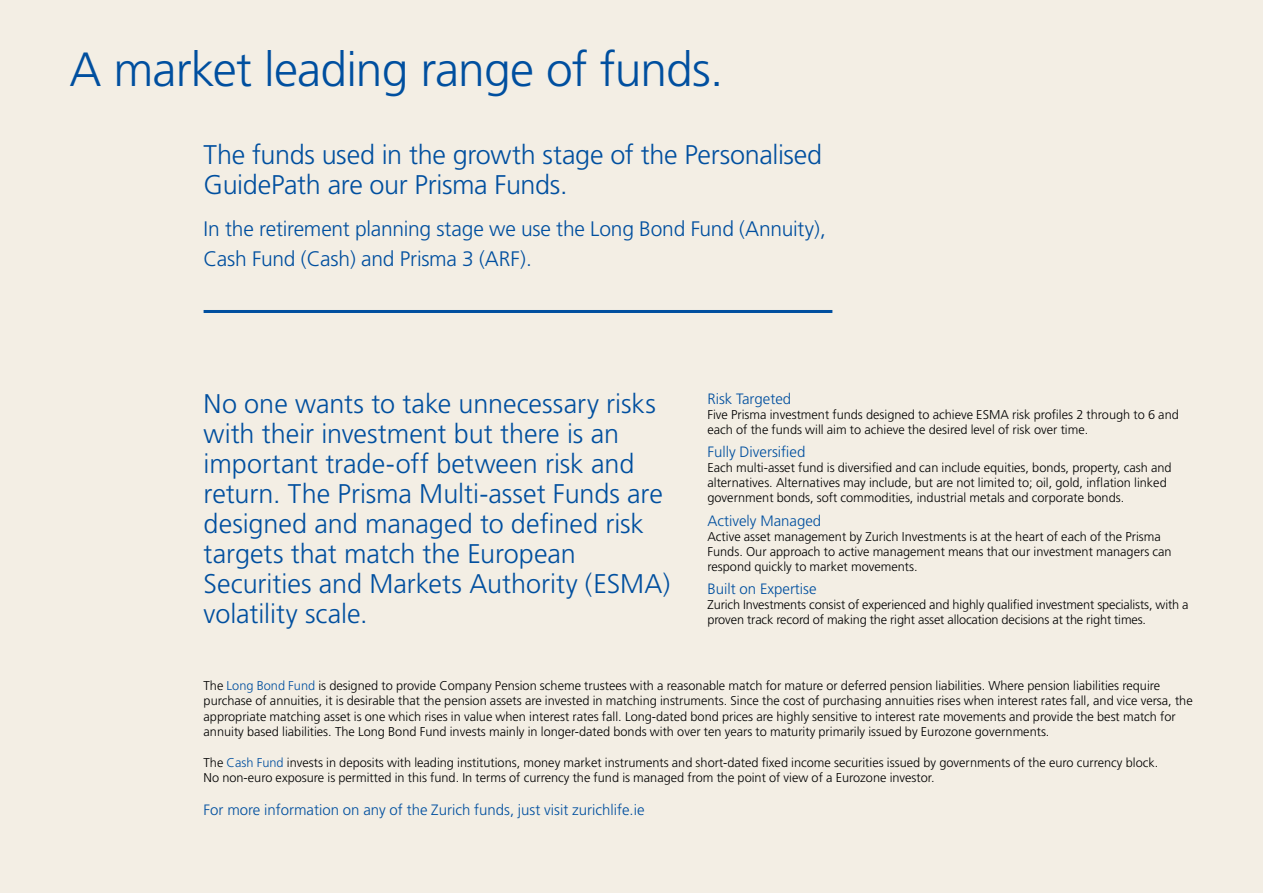
<style>
.page{position:relative;width:1263px;height:893px;background:#f3eee4}
.page>*{position:absolute;margin:0;border:0;box-sizing:border-box;transform-origin:0 0}
.t1{font:300 48px "Frutiger";letter-spacing:-.02em;color:#004f9f}
.t2{font:300 27px/30px "Frutiger";letter-spacing:-.005em;color:#004f9f}
.t3{font:300 21px/30px "Frutiger";letter-spacing:-.01em;color:#004f9f}
.t4{font:300 15px "Frutiger";color:#004f9f}
.t5{font:300 12.75px/15px "Frutiger";color:#000}
.s1{color:#004f9f}
</style>
<div class="page">
<hr style="left:204px;top:310px;width:628px;height:3px;background:#004f9f">
<h1 class="t1" style="left:70px;top:43px;width:655px">A market leading range of funds.</h1>
<h2 class="t2" style="left:204px;top:140px;width:620px">The funds used in the growth stage of the Personalised<br>GuidePath are our Prisma Funds.</h2>
<h3 class="t3" style="left:204px;top:214px;width:624px">In the retirement planning stage we use the Long Bond Fund (Annuity),<br>Cash Fund (Cash) and Prisma 3 (ARF).</h3>
<p class="t2" style="left:204px;top:389px;width:468px">No one wants to take unnecessary risks with their investment but there is an important trade-off between risk and return. The Prisma Multi-asset Funds are designed and managed to defined risk targets that match the European Securities and Markets Authority (ESMA) volatility scale.</p>
<p class="t4" style="left:707px;top:390px;width:85px">Risk Targeted</p>
<p class="t5" style="left:707px;top:407px;width:473px">Five Prisma investment funds designed to achieve ESMA risk profiles 2 through to 6 and each of the funds will aim to achieve the desired level of risk over time.</p>
<p class="t4" style="left:707px;top:444px;width:99px">Fully Diversified</p>
<p class="t5" style="left:707px;top:460px;width:466px">Each multi-asset fund is diversified and can include equities, bonds, property, cash and alternatives. Alternatives may include, but are not limited to; oil, gold, inflation linked government bonds, soft commodities, industrial metals and corporate bonds.</p>
<p class="t4" style="left:707px;top:512px;width:115px">Actively Managed</p>
<p class="t5" style="left:707px;top:529px;width:466px">Active asset management by Zurich Investments is at the heart of each of the Prisma<br>Funds. Our approach to active management means that our investment managers can respond quickly to market movements.</p>
<p class="t4" style="left:707px;top:581px;width:111px">Built on Expertise</p>
<p class="t5" style="left:707px;top:597px;width:483px">Zurich Investments consist of experienced and highly qualified investment specialists, with a proven track record of making the right asset allocation decisions at the right times.</p>
<p class="t5" style="left:204px;top:678px;width:991px">The <span class="s1">Long Bond Fund</span> is designed to provide Company Pension scheme trustees with a reasonable match for mature or deferred pension liabilities. Where pension liabilities require purchase of annuities, it is desirable that the pension assets are invested in matching instruments. Since the cost of purchasing annuities rises when interest rates fall, and vice versa, the appropriate matching asset is one which rises in value when interest rates fall. Long-dated bond prices are highly sensitive to interest rate movements and provide the best match for annuity based liabilities. The Long Bond Fund invests mainly in longer-dated bonds with over ten years to maturity primarily issued by Eurozone governments.</p>
<p class="t5" style="left:204px;top:755px;width:956px">The <span class="s1">Cash Fund</span> invests in deposits with leading institutions, money market instruments and short-dated fixed income securities issued by governments of the euro currency block.<br>No non-euro exposure is permitted in this fund. In terms of currency the fund is managed from the point of view of a Eurozone investor.</p>
<p class="t4" style="left:204px;top:801px;width:442px">For more information on any of the Zurich funds, just visit zurichlife.ie</p>
</div>
